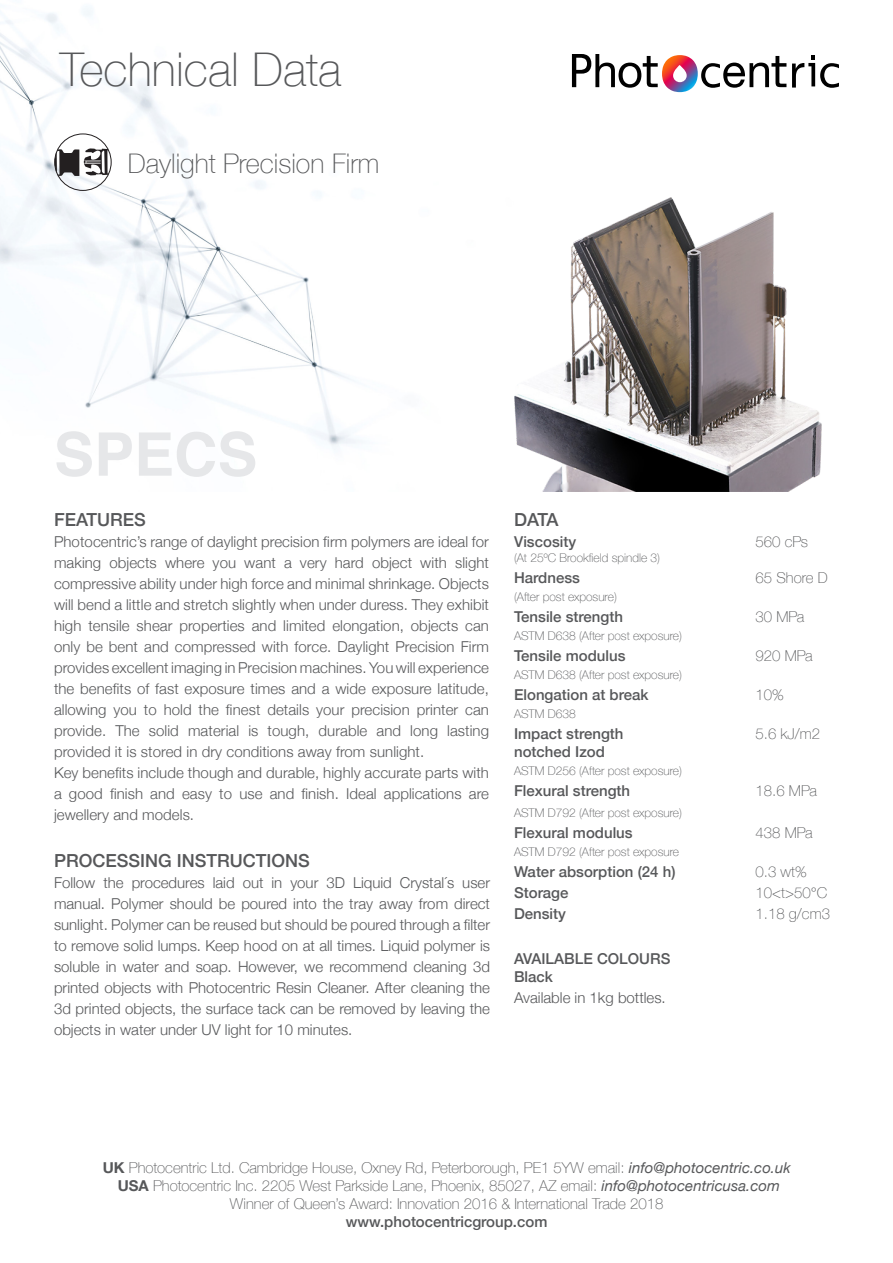
<style>
.page{position:relative;width:893px;height:1263px;background:#fff}
.page>*{position:absolute;margin:0;border:0;box-sizing:border-box;transform-origin:0 0}
.t1{font:700 60px "Helvetica";color:#e6e7e9}
.t2{font:100 46.5px "Helvetica Neue";color:#57585a}
.t3{font:100 27px "Helvetica Neue";color:#57585a}
.t4{font:500 18px "Helvetica Neue";color:#57585a}
.t5{font:300 15px/21px "Helvetica Neue";letter-spacing:.005em;color:#57585a;text-align:justify}
.t6{font:100 15px "Helvetica Neue";color:#57585a}
.t7{font:500 15px "Helvetica Neue";color:#57585a}
.t8{font:100 12px "Helvetica Neue";color:#57585a}
.s1{font-weight:700}
.s2{font-weight:400;font-style:italic}
</style>
<div class="page">
<img style="left:0;top:6px;width:363px;height:444px">
<svg style="left:55px;top:148px;width:56px;height:28px"></svg>
<div style="left:54px;top:133px;width:58px;height:58px;border:1px solid #231f20;border-radius:50%"></div>
<img style="left:514px;top:197px;width:308px;height:295px">
<svg style="left:792px;top:55px;width:47px;height:33px"></svg>
<svg style="left:572px;top:54px;width:214px;height:38px"></svg>
<p class="t2" style="left:60px;top:35px;width:283px">Technical Data</p>
<p class="t3" style="left:128px;top:143px;width:253px">Daylight Precision Firm</p>
<p class="t1" style="left:54px;top:406px;width:205px">SPECS</p>
<p class="t4" style="left:54px;top:505px;width:93px">FEATURES</p>
<p class="t5" style="left:54px;top:530px;width:436px">Photocentric’s range of daylight precision firm polymers are ideal for making objects where you want a very hard object with slight compressive ability under high force and minimal shrinkage. Objects will bend a little and stretch slightly when under duress. They exhibit high tensile shear properties and limited elongation, objects can only be bent and compressed with force. Daylight Precision Firm provides excellent imaging in Precision machines. You will experience the benefits of fast exposure times and a wide exposure latitude, allowing you to hold the finest details your precision printer can provide. The solid material is tough, durable and long lasting provided it is stored in dry conditions away from sunlight.</p>
<p class="t5" style="left:54px;top:761px;width:436px">Key benefits include though and durable, highly accurate parts with a good finish and easy to use and finish. Ideal applications are jewellery and models.</p>
<p class="t4" style="left:54px;top:846px;width:257px">PROCESSING INSTRUCTIONS</p>
<p class="t5" style="left:54px;top:871px;width:438px">Follow the procedures laid out in your 3D Liquid Crystal´s user manual. Polymer should be poured into the tray away from direct sunlight. Polymer can be reused but should be poured through a filter to remove solid lumps. Keep hood on at all times. Liquid polymer is soluble in water and soap. However, we recommend cleaning 3d printed objects with Photocentric Resin Cleaner. After cleaning the 3d printed objects, the surface tack can be removed by leaving the objects in water under UV light for 10 minutes.</p>
<p class="t4" style="left:514px;top:505px;width:46px">DATA</p>
<p class="t7" style="left:514px;top:530px;width:64px">Viscosity</p>
<p class="t6" style="left:756px;top:531px;width:54px">560 cPs</p>
<p class="t8" style="left:514px;top:549px;width:148px">(At 25ºC Brookfield spindle 3)</p>
<p class="t7" style="left:514px;top:566px;width:67px">Hardness</p>
<p class="t6" style="left:756px;top:567px;width:74px">65 Shore D</p>
<p class="t8" style="left:514px;top:588px;width:104px">(After post exposure)</p>
<p class="t7" style="left:514px;top:605px;width:110px">Tensile strength</p>
<p class="t6" style="left:756px;top:606px;width:50px">30 MPa</p>
<p class="t8" style="left:514px;top:627px;width:169px">ASTM D638 (After post exposure)</p>
<p class="t7" style="left:514px;top:644px;width:113px">Tensile modulus</p>
<p class="t6" style="left:756px;top:645px;width:59px">920 MPa</p>
<p class="t8" style="left:514px;top:666px;width:169px">ASTM D638 (After post exposure)</p>
<p class="t7" style="left:514px;top:683px;width:136px">Elongation at break</p>
<p class="t6" style="left:756px;top:684px;width:30px">10%</p>
<p class="t8" style="left:514px;top:705px;width:63px">ASTM D638</p>
<p class="t7" style="left:514px;top:722px;width:111px">Impact strength</p>
<p class="t6" style="left:756px;top:723px;width:66px">5.6 kJ/m2</p>
<p class="t7" style="left:514px;top:740px;width:92px">notched Izod</p>
<p class="t8" style="left:514px;top:762px;width:169px">ASTM D256 (After post exposure)</p>
<p class="t7" style="left:514px;top:779px;width:118px">Flexural strength</p>
<p class="t6" style="left:756px;top:780px;width:63px">18.6 MPa</p>
<p class="t8" style="left:514px;top:804px;width:169px">ASTM D792 (After post exposure)</p>
<p class="t7" style="left:514px;top:821px;width:120px">Flexural modulus</p>
<p class="t6" style="left:756px;top:822px;width:59px">438 MPa</p>
<p class="t8" style="left:514px;top:843px;width:167px">ASTM D792 (After post exposure</p>
<p class="t7" style="left:514px;top:860px;width:163px">Water absorption (24 h)</p>
<p class="t6" style="left:756px;top:861px;width:53px">0.3 wt%</p>
<p class="t7" style="left:514px;top:881px;width:56px">Storage</p>
<p class="t6" style="left:756px;top:882px;width:73px">10&lt;t&gt;50°C</p>
<p class="t7" style="left:514px;top:902px;width:53px">Density</p>
<p class="t6" style="left:756px;top:903px;width:76px">1.18 g/cm3</p>
<p class="t7" style="left:514px;top:946px;width:158px">AVAILABLE COLOURS</p>
<p class="t7" style="left:514px;top:964px;width:40px">Black</p>
<p class="t5" style="left:514px;top:986px;width:153px">Available in 1kg bottles.</p>
<p class="t6" style="left:103px;top:1157px;width:689px"><span class="s1">UK</span> Photocentric Ltd. Cambridge House, Oxney Rd, Peterborough, PE1 5YW email: <span class="s2">info@photocentric.co.uk</span></p>
<p class="t6" style="left:118px;top:1175px;width:663px"><span class="s1">USA</span> Photocentric Inc. 2205 West Parkside Lane, Phoenix, 85027, AZ email: <span class="s2">info@photocentricusa.com</span></p>
<p class="t6" style="left:230px;top:1193px;width:435px">Winner of Queen’s Award: Innovation 2016 &amp; International Trade 2018</p>
<p class="t7" style="left:346px;top:1210px;width:203px">www.photocentricgroup.com</p>
</div>
